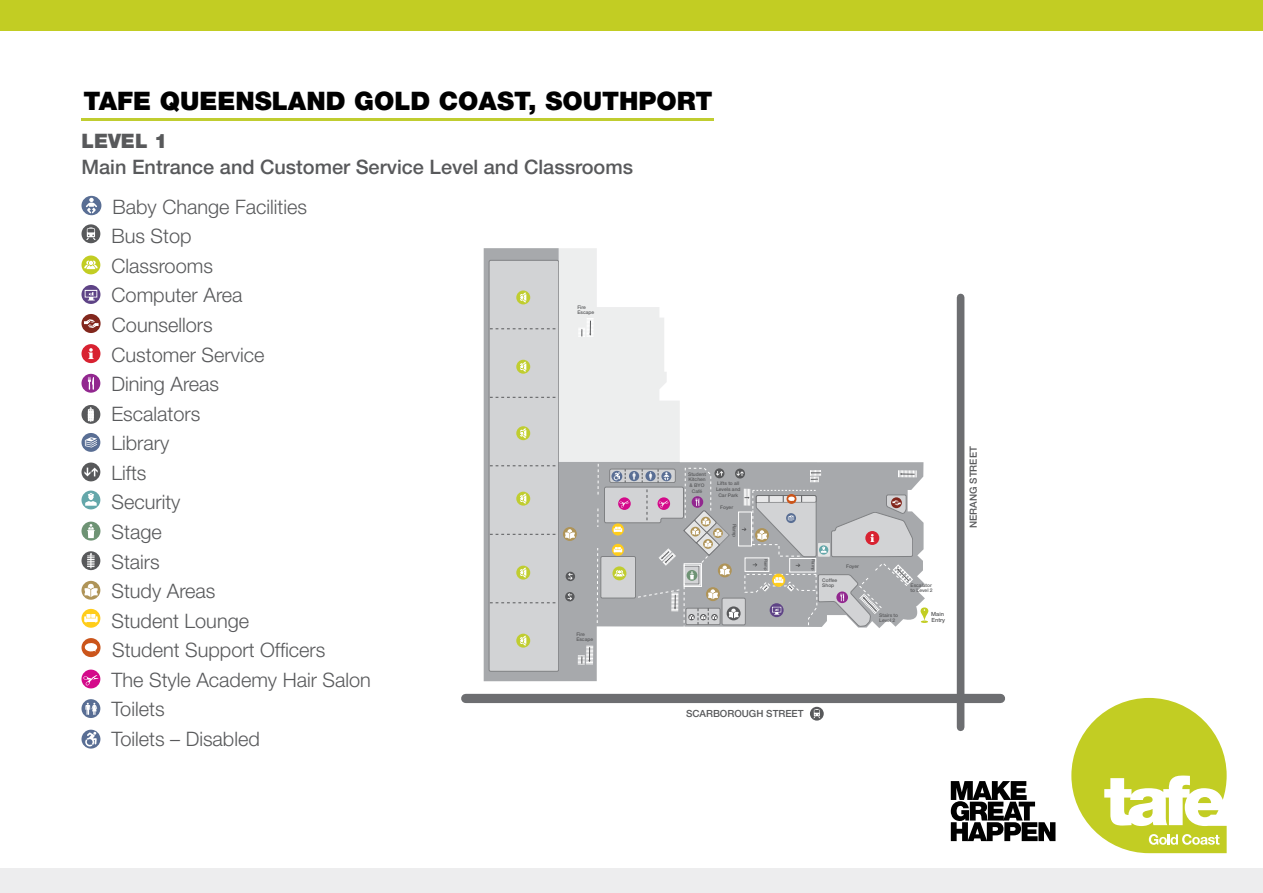
<style>
.page{position:relative;width:1263px;height:893px;background:#fff}
.page>*{position:absolute;margin:0;border:0;box-sizing:border-box;transform-origin:0 0}
.t1{font:900 25.5px "Helvetica Neue LT Pro";color:#000}
.t2{font:300 19.95px/29.5px "Helvetica Neue LT Pro";color:#58595b}
.t3{font:500 19.95px "Helvetica Neue LT Pro";color:#58595b}
.t4{font:900 19.95px "Helvetica Neue LT Pro";color:#58595b}
.t5{font:500 9.9px "Helvetica Neue LT Pro";color:#58595b}
.t6{font:500 5.7px/6.1px "Helvetica Neue LT Pro";color:#58595b}
.t7{font:500 4.95px/4.9px "Helvetica Neue LT Pro";color:#58595b}
.t8{font:500 4.05px "Helvetica Neue LT Pro";color:#58595b}
</style>
<div class="page">
<svg style="left:951px;top:781px;width:104px;height:60px"></svg>
<svg style="left:1071px;top:698px;width:156px;height:155px"></svg>
<div style="left:0;top:869px;width:1263px;height:24px;background:#ededee"></div>
<div style="left:0;top:0;width:1263px;height:30px;background:#c2cd23"></div>
<svg style="left:484px;top:248px;width:397px;height:433px"></svg>
<div style="left:489px;top:260px;width:70px;height:411px;background:#d2d3d5;border-radius:2px"></div>
<div style="left:489px;top:260px;width:70px;height:412px;border:1px solid #58595b;border-radius:2px"></div>
<svg style="left:516px;top:634px;width:14px;height:14px"></svg>
<svg style="left:520px;top:636px;width:6px;height:10px"></svg>
<svg style="left:578px;top:646px;width:15px;height:19px"></svg>
<div style="left:466px;top:694px;width:534px;height:9px;background:#6d6e71"></div>
<div style="left:810px;top:707px;width:14px;height:14px;background:#58595b;border-radius:50%"></div>
<svg style="left:813px;top:709px;width:7px;height:9px"></svg>
<div style="left:957px;top:297px;width:7px;height:430px;background:#6d6e71"></div>
<svg style="left:490px;top:248px;width:438px;height:379px"></svg>
<div style="left:81px;top:196px;width:20px;height:19px;background:#596e94;border-radius:50%"></div>
<svg style="left:86px;top:198px;width:11px;height:16px"></svg>
<svg style="left:81px;top:224px;width:19px;height:19px"></svg>
<svg style="left:86px;top:227px;width:10px;height:13px"></svg>
<svg style="left:81px;top:255px;width:19px;height:19px"></svg>
<svg style="left:84px;top:261px;width:14px;height:8px"></svg>
<svg style="left:81px;top:285px;width:19px;height:19px"></svg>
<svg style="left:85px;top:290px;width:12px;height:11px"></svg>
<div style="left:81px;top:314px;width:20px;height:19px;background:#82271d;border-radius:50%"></div>
<svg style="left:84px;top:319px;width:15px;height:9px"></svg>
<svg style="left:81px;top:344px;width:19px;height:19px"></svg>
<div style="left:81px;top:374px;width:19px;height:19px;background:#92278f;border-radius:50%"></div>
<svg style="left:88px;top:376px;width:6px;height:14px"></svg>
<svg style="left:81px;top:405px;width:19px;height:19px"></svg>
<svg style="left:88px;top:407px;width:5px;height:15px"></svg>
<svg style="left:81px;top:433px;width:19px;height:19px"></svg>
<svg style="left:85px;top:437px;width:12px;height:10px"></svg>
<div style="left:81px;top:463px;width:19px;height:18px;background:#58595b;border-radius:50%"></div>
<svg style="left:84px;top:468px;width:14px;height:8px"></svg>
<div style="left:81px;top:491px;width:19px;height:18px;background:#64a7aa;border-radius:50%"></div>
<svg style="left:85px;top:493px;width:12px;height:13px"></svg>
<svg style="left:81px;top:522px;width:19px;height:19px"></svg>
<svg style="left:87px;top:524px;width:8px;height:14px"></svg>
<svg style="left:81px;top:551px;width:19px;height:19px"></svg>
<svg style="left:87px;top:553px;width:8px;height:15px"></svg>
<svg style="left:81px;top:581px;width:19px;height:19px"></svg>
<svg style="left:85px;top:584px;width:13px;height:13px"></svg>
<svg style="left:81px;top:609px;width:19px;height:19px"></svg>
<svg style="left:84px;top:614px;width:14px;height:9px"></svg>
<div style="left:81px;top:638px;width:20px;height:19px;background:#cb551b;border-radius:50%"></div>
<svg style="left:85px;top:643px;width:13px;height:9px"></svg>
<div style="left:81px;top:670px;width:19px;height:18px;background:#d40a8a;border-radius:50%"></div>
<svg style="left:83px;top:675px;width:15px;height:11px"></svg>
<svg style="left:81px;top:699px;width:19px;height:19px"></svg>
<svg style="left:85px;top:703px;width:12px;height:12px"></svg>
<svg style="left:81px;top:730px;width:19px;height:19px"></svg>
<svg style="left:85px;top:732px;width:12px;height:14px"></svg>
<hr style="left:81px;top:118px;width:633px;height:3px;background:#c0cd30">
<p class="t1" style="left:83px;top:85px;width:630px">TAFE QUEENSLAND GOLD COAST, SOUTHPORT</p>
<p class="t4" style="left:81px;top:129px;width:88px">LEVEL 1</p>
<p class="t3" style="left:81px;top:155px;width:553px">Main Entrance and Customer Service Level and Classrooms</p>
<p class="t2" style="left:111px;top:191px;width:261px">Baby Change Facilities<br>Bus Stop<br>Classrooms<br>Computer Area<br>Counsellors<br>Customer Service<br>Dining Areas<br>Escalators<br>Library<br>Lifts<br>Security<br>Stage<br>Stairs<br>Study Areas<br>Student Lounge<br>Student Support Officers<br>The Style Academy Hair Salon<br>Toilets<br>Toilets – Disabled</p>
<p class="t7" style="left:577px;top:305px;width:18px">Fire<br>Escape</p>
<p class="t7" style="left:576px;top:632px;width:18px">Fire<br>Escape</p>
<p class="t7" style="left:688px;top:471px;width:19px;line-height:5.7px;text-align:center">Student<br>Kitchen &amp; BYO<br>Café</p>
<p class="t7" style="left:716px;top:480px;width:26px;line-height:5.7px;text-align:center">Lifts to all<br>Levels and<br>Car Park</p>
<p class="t7" style="left:720px;top:505px;width:14px">Foyer</p>
<p class="t7" style="left:737px;top:524px;width:15px;rotate:90deg">Ramp</p>
<p class="t8" style="left:768px;top:559px;width:13px;rotate:90deg">Ramp</p>
<p class="t8" style="left:816px;top:559px;width:13px;rotate:90deg">Ramp</p>
<p class="t7" style="left:822px;top:578px;width:17px">Coffee<br>Shop</p>
<p class="t7" style="left:846px;top:564px;width:14px">Foyer</p>
<p class="t5" style="left:686px;top:707px;width:119px">SCARBOROUGH STREET</p>
<p class="t7" style="left:879px;top:613px;width:20px">Stairs to<br>Level 2</p>
<p class="t7" style="left:910px;top:582px;width:24px">Escalator to Level 2</p>
<p class="t6" style="left:931px;top:611px;width:15px">Main<br>Entry</p>
<p class="t5" style="left:967px;top:528px;width:83px;rotate:-90deg">NERANG STREET</p>
</div>
